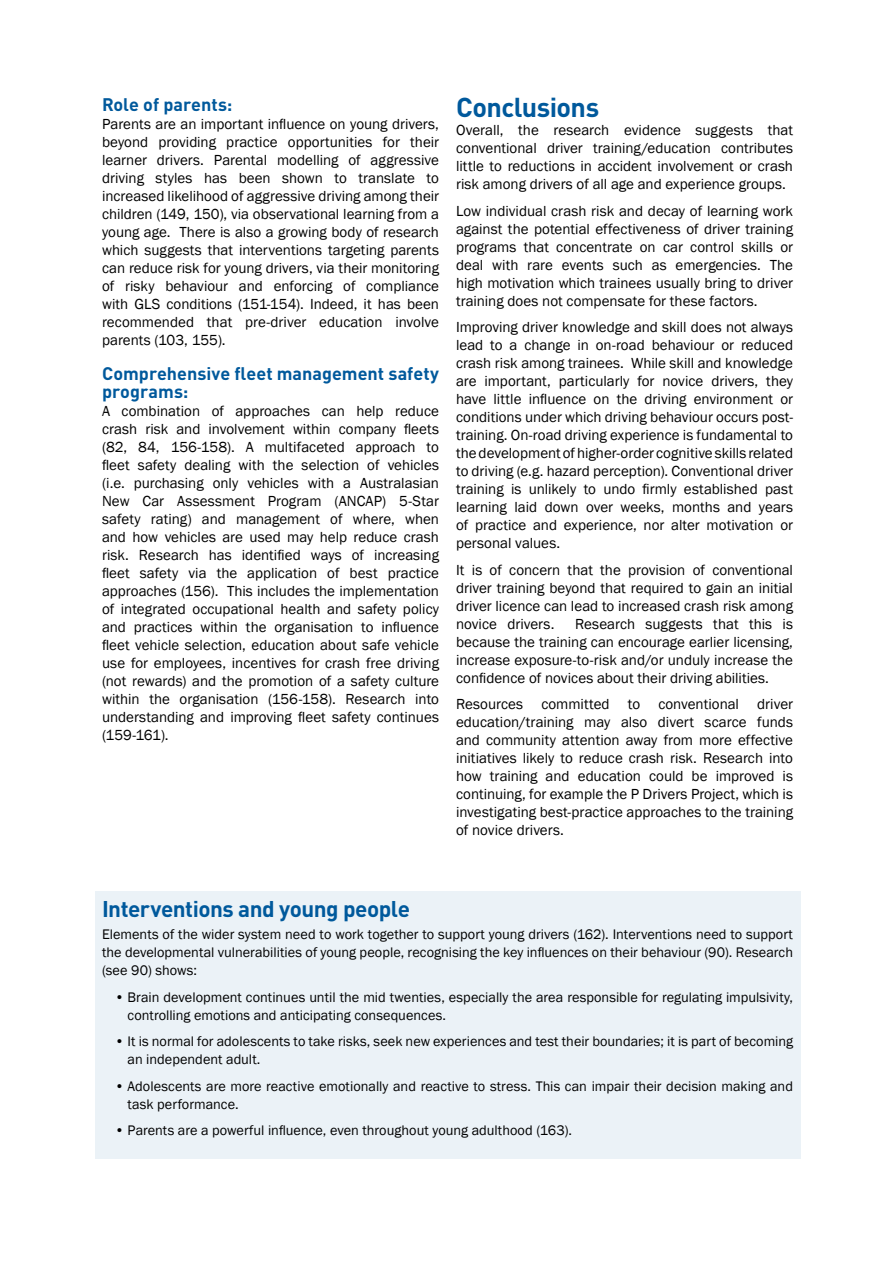
<style>
.page{position:relative;width:893px;height:1263px;background:#fff}
.page>*{position:absolute;margin:0;border:0;box-sizing:border-box;transform-origin:0 0}
.t1{font:700 27px "DIN";letter-spacing:-.025em;color:#00599c}
.t2{font:700 22.5px "DIN";letter-spacing:-.025em;color:#00599c}
.t3{font:700 18px/18px "DIN";color:#00599c}
.t4{font:15px/18px "Franklin Gothic";color:#000;text-align:justify}
.t5{font:14.25px/18px "Franklin Gothic";color:#000}
</style>
<div class="page">
<div style="left:95px;top:891px;width:705px;height:268px;background:#ebf2f7"></div>
<p class="t3" style="left:102px;top:94px;width:132px">Role of parents:</p>
<p class="t4" style="left:102px;top:115px;width:339px">Parents are an important influence on young drivers, beyond providing practice opportunities for their learner drivers. Parental modelling of aggressive driving styles has been shown to translate to increased likelihood of aggressive driving among their children (149, 150), via observational learning from a young age. There is also a growing body of research which suggests that interventions targeting parents can reduce risk for young drivers, via their monitoring of risky behaviour and enforcing of compliance with GLS conditions (151-154). Indeed, it has been recommended that pre-driver education involve parents (103, 155).</p>
<p class="t3" style="left:102px;top:363px;width:339px">Comprehensive fleet management safety programs:</p>
<p class="t4" style="left:102px;top:402px;width:339px">A combination of approaches can help reduce crash risk and involvement within company fleets (82, 84, 156-158). A multifaceted approach to fleet safety dealing with the selection of vehicles (i.e. purchasing only vehicles with a Australasian New Car Assessment Program (ANCAP) 5-Star safety rating) and management of where, when and how vehicles are used may help reduce crash risk. Research has identified ways of increasing fleet safety via the application of best practice approaches (156). This includes the implementation of integrated occupational health and safety policy and practices within the organisation to influence fleet vehicle selection, education about safe vehicle use for employees, incentives for crash free driving (not rewards) and the promotion of a safety culture within the organisation (156-158). Research into understanding and improving fleet safety continues (159-161).</p>
<h1 class="t1" style="left:456px;top:90px;width:145px">Conclusions</h1>
<p class="t4" style="left:456px;top:121px;width:338px">Overall, the research evidence suggests that conventional driver training/education contributes little to reductions in accident involvement or crash risk among drivers of all age and experience groups.</p>
<p class="t4" style="left:456px;top:202px;width:339px">Low individual crash risk and decay of learning work against the potential effectiveness of driver training programs that concentrate on car control skills or deal with rare events such as emergencies. The high motivation which trainees usually bring to driver training does not compensate for these factors.</p>
<p class="t4" style="left:456px;top:318px;width:339px">Improving driver knowledge and skill does not always lead to a change in on-road behaviour or reduced crash risk among trainees. While skill and knowledge are important, particularly for novice drivers, they have little influence on the driving environment or conditions under which driving behaviour occurs post&shy;training. On-road driving experience is fundamental to the development of higher-order cognitive skills related to driving (e.g. hazard perception). Conventional driver training is unlikely to undo firmly established past learning laid down over weeks, months and years of practice and experience, nor alter motivation or personal values.</p>
<p class="t4" style="left:456px;top:561px;width:339px">It is of concern that the provision of conventional driver training beyond that required to gain an initial driver licence can lead to increased crash risk among novice drivers.</p>
<p class="t4" style="left:456px;top:615px;width:338px;text-indent:119px">Research suggests that this is because the training can encourage earlier licensing, increase exposure-to-risk and/or unduly increase the confidence of novices about their driving abilities.</p>
<p class="t4" style="left:456px;top:695px;width:339px">Resources committed to conventional driver education/training may also divert scarce funds and community attention away from more effective initiatives likely to reduce crash risk. Research into how training and education could be improved is continuing, for example the P Drivers Project, which is investigating best-practice approaches to the training of novice drivers.</p>
<h2 class="t2" style="left:102px;top:894px;width:310px">Interventions and young people</h2>
<p class="t5" style="left:102px;top:926px;width:692px;text-align:justify">Elements of the wider system need to work together to support young drivers (162). Interventions need to support the developmental vulnerabilities of young people, recognising the key influences on their behaviour (90). Research (see 90) shows:</p>
<p class="t5" style="left:128px;top:988px;width:667px;text-indent:-13px">• Brain development continues until the mid twenties, especially the area responsible for regulating impulsivity, controlling emotions and anticipating consequences.</p>
<p class="t5" style="left:128px;top:1033px;width:667px;text-indent:-13px">• It is normal for adolescents to take risks, seek new experiences and test their boundaries; it is part of becoming an independent adult.</p>
<p class="t5" style="left:128px;top:1077px;width:667px;text-indent:-13px">• Adolescents are more reactive emotionally and reactive to stress. This can impair their decision making and task performance.</p>
<p class="t5" style="left:115px;top:1122px;width:459px">• Parents are a powerful influence, even throughout young adulthood (163).</p>
</div>
